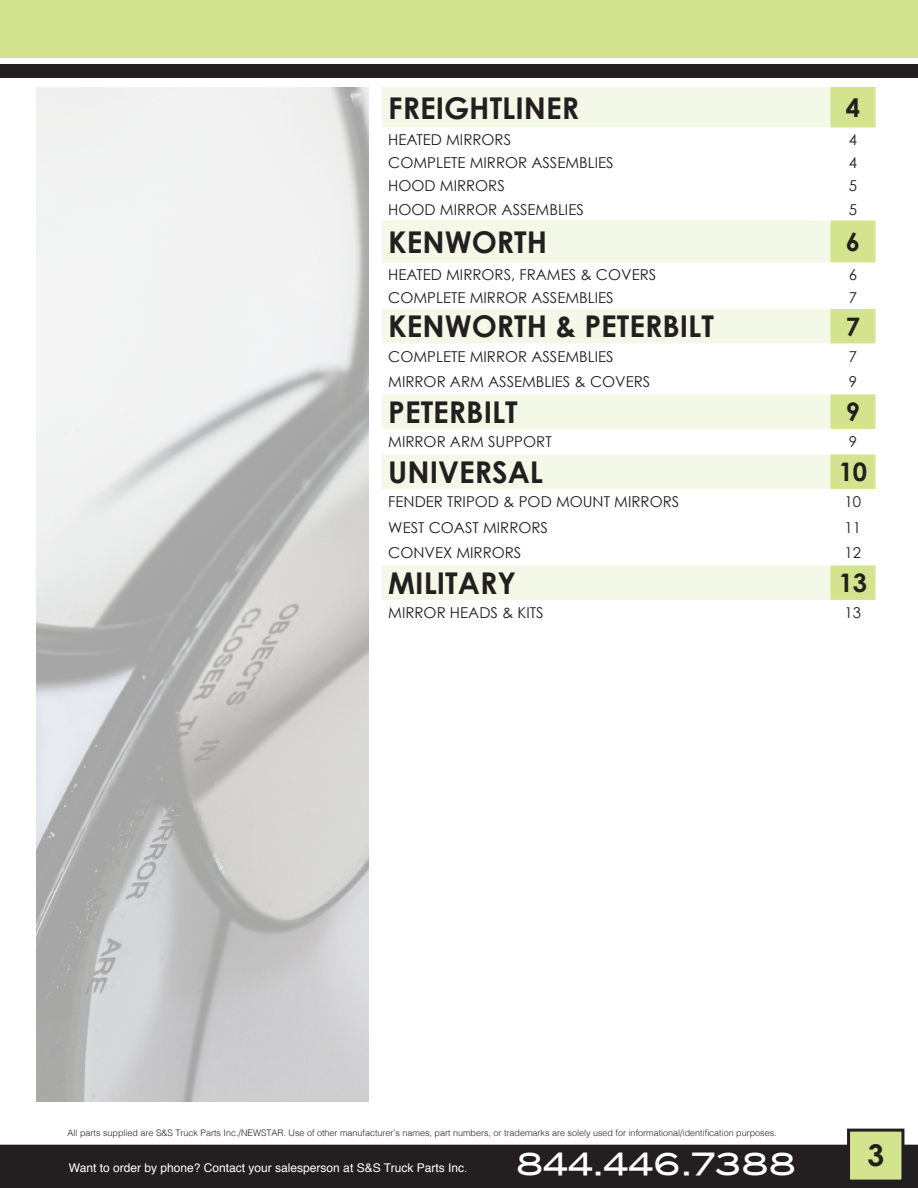
<style>
.page{position:relative;width:918px;height:1188px;background:#fff}
.page>*{position:absolute;margin:0;border:0;box-sizing:border-box;transform-origin:0 0}
.t1{font:30.6px "Blair Md ITCTT Medium";color:#fff}
.t2{font:700 30px "Century Gothic";color:#231f20}
.t3{font:700 25.5px "Century Gothic";color:#231f20}
.t4{font:15px "Century Gothic";color:#231f20}
.t5{font:12px "Helvetica";color:#fff}
.t6{font:300 9px "Helvetica";color:#231f20}
.s1{font-weight:300}
</style>
<div class="page">
<div style="left:0;top:0;width:918px;height:58px;background:#d4e38e"></div>
<div style="left:0;top:1145px;width:918px;height:43px;background:#231f20"></div>
<div style="left:849px;top:1130px;width:54px;height:51px;background:#d4e38e"></div>
<div style="left:847px;top:1129px;width:57px;height:54px;border:3px solid #231f20"></div>
<div style="left:0;top:65px;width:918px;height:13px;background:#231f20"></div>
<svg style="left:382px;top:87px;width:448px;height:513px"></svg>
<svg style="left:830px;top:87px;width:45px;height:513px"></svg>
<img style="left:36px;top:87px;width:333px;height:1015px">
<p class="t2" style="left:388px;top:89px;width:192px">FREIGHTLINER</p>
<p class="t3" style="left:846px;top:92px;width:16px">4</p>
<p class="t4" style="left:388px;top:130px;width:124px">HEATED MIRRORS</p>
<p class="t4" style="left:849px;top:130px;width:10px">4</p>
<p class="t4" style="left:388px;top:153px;width:227px">COMPLETE MIRROR ASSEMBLIES</p>
<p class="t4" style="left:849px;top:153px;width:10px">4</p>
<p class="t4" style="left:388px;top:177px;width:118px">HOOD MIRRORS</p>
<p class="t4" style="left:849px;top:177px;width:10px">5</p>
<p class="t4" style="left:388px;top:200px;width:197px">HOOD MIRROR ASSEMBLIES</p>
<p class="t4" style="left:849px;top:200px;width:10px">5</p>
<p class="t2" style="left:388px;top:223px;width:160px">KENWORTH</p>
<p class="t3" style="left:846px;top:226px;width:16px">6</p>
<p class="t4" style="left:388px;top:265px;width:270px">HEATED MIRRORS, FRAMES &amp; COVERS</p>
<p class="t4" style="left:849px;top:265px;width:10px">6</p>
<p class="t4" style="left:388px;top:288px;width:227px">COMPLETE MIRROR ASSEMBLIES</p>
<p class="t4" style="left:849px;top:288px;width:10px">7</p>
<p class="t2" style="left:388px;top:308px;width:327px">KENWORTH &amp; PETERBILT</p>
<p class="t3" style="left:846px;top:310px;width:16px">7</p>
<p class="t4" style="left:388px;top:347px;width:227px">COMPLETE MIRROR ASSEMBLIES</p>
<p class="t4" style="left:849px;top:347px;width:10px">7</p>
<p class="t4" style="left:388px;top:373px;width:264px">MIRROR ARM ASSEMBLIES &amp; COVERS</p>
<p class="t4" style="left:849px;top:373px;width:10px">9</p>
<p class="t2" style="left:388px;top:393px;width:131px">PETERBILT</p>
<p class="t3" style="left:846px;top:396px;width:16px">9</p>
<p class="t4" style="left:388px;top:433px;width:165px">MIRROR ARM SUPPORT</p>
<p class="t4" style="left:849px;top:433px;width:10px">9</p>
<p class="t2" style="left:388px;top:453px;width:156px">UNIVERSAL</p>
<p class="t3" style="left:839px;top:456px;width:30px">10</p>
<p class="t4" style="left:388px;top:493px;width:293px">FENDER TRIPOD &amp; POD MOUNT MIRRORS</p>
<p class="t4" style="left:845px;top:493px;width:18px">10</p>
<p class="t4" style="left:388px;top:518px;width:161px">WEST COAST MIRRORS</p>
<p class="t4" style="left:845px;top:518px;width:18px">11</p>
<p class="t4" style="left:388px;top:544px;width:135px">CONVEX MIRRORS</p>
<p class="t4" style="left:845px;top:544px;width:18px">12</p>
<p class="t2" style="left:388px;top:564px;width:129px">MILITARY</p>
<p class="t3" style="left:839px;top:567px;width:30px">13</p>
<p class="t4" style="left:388px;top:604px;width:157px">MIRROR HEADS &amp; KITS</p>
<p class="t4" style="left:845px;top:604px;width:18px">13</p>
<p class="t6" style="left:68px;top:1125px;width:711px">All parts supplied are S&amp;S Truck Parts Inc./NEWSTAR. Use of other manufacturer’s names, part numbers, or trademarks are solely used for informational/identification purposes.</p>
<p class="t5" style="left:69px;top:1158px;width:400px">Want to order by phone? Contact your salesperson at S&amp;S Truck Parts Inc<span class="s1">.</span></p>
<h1 class="t1" style="left:516px;top:1139px;width:282px">844.446.7388</h1>
<p class="t2" style="left:868px;top:1136px;width:18px">3</p>
</div>
